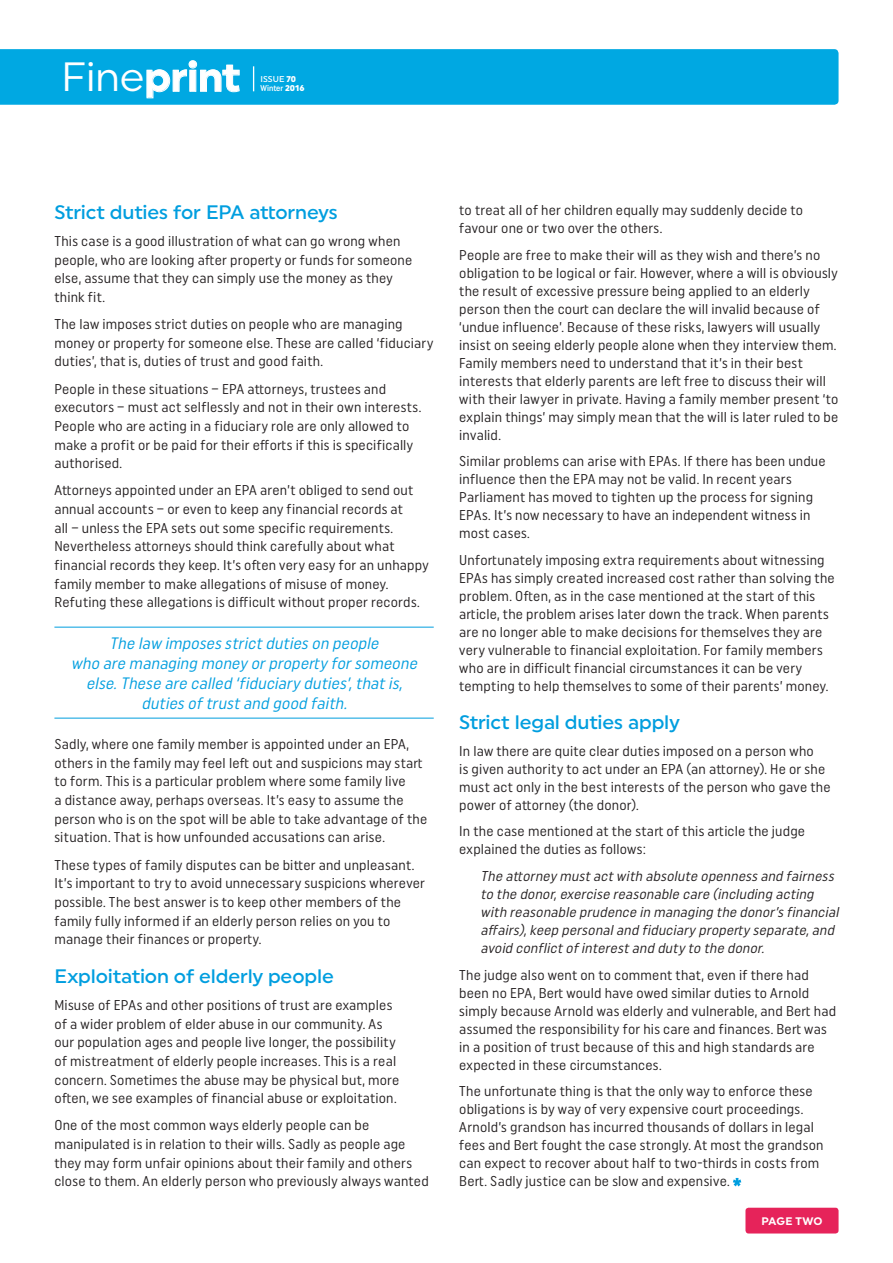
<style>
.page{position:relative;width:893px;height:1263px;background:#fff}
.page>*{position:absolute;margin:0;border:0;box-sizing:border-box;transform-origin:0 0}
.t1{font:700 40.8px "Uniform";letter-spacing:-.01em;color:#fff}
.head_2{font:500 19.5px "Uniform";letter-spacing:-.005em;color:#009edf}
.Pull_quote{font:italic 16.5px/20.1px "Uniform Condensed";color:#009edf;text-align:center}
.body_text{font:14.25px/18px "Uniform Condensed";letter-spacing:.015em;color:#231f20}
.body_text-2{font:italic 14.25px/18px "Uniform Condensed";color:#231f20}
.body_text-3{font:700 10.95px "Uniform";letter-spacing:.005em;color:#fff}
.t2{font:500 8.4px "Uniform Condensed";color:#fff}
.t3{font:500 8.4px "Uniform";color:#fff}
.s1{font-weight:400}
.s2{font-weight:900}
.s3{font-family:"Uniform";font-weight:900}
</style>
<div class="page">
<div style="left:745px;top:1208px;width:93px;height:25px;background:#e6235a;border-radius:3px"></div>
<hr style="left:54px;top:627px;width:380px;height:1px;background:#009edf">
<hr style="left:54px;top:718px;width:380px;height:1px;background:#009edf">
<svg style="left:733px;top:1178px;width:8px;height:8px"></svg>
<div style="left:0;top:49px;width:838px;height:56px;background:#00a8e2"></div>
<svg style="left:146px;top:60px;width:94px;height:43px;background:#1fb2e5"></svg>
<svg style="left:253px;top:66px;width:1px;height:25px"></svg>
<p class="t1" style="left:61px;top:53px;width:181px"><span class="s1">Fine</span>print</p>
<p class="t3" style="left:261px;top:74px;width:37px">ISSUE <span class="s2">70</span></p>
<p class="t2" style="left:261px;top:83px;width:46px">Winter <span class="s3">2016</span></p>
<p class="head_2" style="left:54px;top:200px;width:285px">Strict duties for EPA attorneys</p>
<p class="body_text" style="left:54px;top:231px;width:359px;line-height:18.6px">This case is a good illustration of what can go wrong when people, who are looking after property or funds for someone else, assume that they can simply use the money as they think fit.</p>
<p class="body_text" style="left:54px;top:315px;width:380px;line-height:18.6px">The law imposes strict duties on people who are managing money or property for someone else. These are called ‘fiduciary duties’, that is, duties of trust and good faith.</p>
<p class="body_text" style="left:54px;top:379px;width:368px;line-height:18.6px">People in these situations – EPA attorneys, trustees and executors – must act selflessly and not in their own interests.<br>People who are acting in a fiduciary role are only allowed to make a profit or be paid for their efforts if this is specifically authorised.</p>
<p class="body_text" style="left:54px;top:481px;width:376px;line-height:18.6px">Attorneys appointed under an EPA aren’t obliged to send out annual accounts – or even to keep any financial records at<br>all – unless the EPA sets out some specific requirements.<br>Nevertheless attorneys should think carefully about what financial records they keep. It’s often very easy for an unhappy family member to make allegations of misuse of money.<br>Refuting these allegations is difficult without proper records.</p>
<p class="Pull_quote" style="left:71px;top:633px;width:351px">The law imposesstrictdutieson people<br>who are managing money orproperty forsomeone else.These are called ‘fiduciary duties’,thatis, dutiesoftrustand good faith.</p>
<p class="body_text" style="left:54px;top:735px;width:374px;line-height:18.6px">Sadly, where one family member is appointed under an EPA, others in the family may feel left out and suspicions may start to form. This is a particular problem where some family live<br>a distance away, perhaps overseas. It’s easy to assume the person who is on the spot will be able to take advantage of the situation. That is how unfounded accusations can arise.</p>
<p class="body_text" style="left:54px;top:855px;width:372px;line-height:18.6px">These types of family disputes can be bitter and unpleasant.<br>It’s important to try to avoid unnecessary suspicions wherever possible. The best answer is to keep other members of the family fully informed if an elderly person relies on you to manage their finances or property.</p>
<p class="head_2" style="left:54px;top:964px;width:281px">Exploitation of elderly people</p>
<p class="body_text" style="left:54px;top:995px;width:346px;line-height:18.6px">Misuse of EPAs and other positions of trust are examples of a wider problem of elder abuse in our community. As our population ages and people live longer, the possibility of mistreatment of elderly people increases. This is a real concern. Sometimes the abuse may be physical but, more often, we see examples of financial abuse or exploitation.</p>
<p class="body_text" style="left:54px;top:1116px;width:376px;line-height:18.6px">One of the most common ways elderly people can be manipulated is in relation to their wills. Sadly as people age they may form unfair opinions about their family and others close to them. An elderly person who previously always wanted</p>
<p class="body_text" style="left:459px;top:201px;width:345px">to treat all of her children equally may suddenly decide to favour one or two over the others.</p>
<p class="body_text" style="left:459px;top:245px;width:381px">People are free to make their will as they wish and there’s no obligation to be logical or fair. However, where a will is obviously the result of excessive pressure being applied to an elderly person then the court can declare the will invalid because of ‘undue influence’. Because of these risks, lawyers will usually insist on seeing elderly people alone when they interview them.<br>Family members need to understand that it’s in their best interests that elderly parents are left free to discuss their will with their lawyer in private. Having a family member present ‘to explain things’ may simply mean that the will is later ruled to be invalid.</p>
<p class="body_text" style="left:459px;top:452px;width:368px">Similar problems can arise with EPAs. If there has been undue influence then the EPA may not be valid. In recent years Parliament has moved to tighten up the process for signing EPAs. It’s now necessary to have an independent witness in most cases.</p>
<p class="body_text" style="left:459px;top:551px;width:377px">Unfortunately imposing extra requirements about witnessing EPAs has simply created increased cost rather than solving the problem. Often, as in the case mentioned at the start of this article, the problem arises later down the track. When parents are no longer able to make decisions for themselves they are very vulnerable to financial exploitation. For family members who are in difficult financial circumstances it can be very tempting to help themselves to some of their parents’ money.</p>
<p class="head_2" style="left:459px;top:711px;width:222px">Strict legal duties apply</p>
<p class="body_text" style="left:459px;top:741px;width:373px">In law there are quite clear duties imposed on a person who<br>is given authority to act under an EPA (an attorney). He or she must act only in the best interests of the person who gave the power of attorney (the donor).</p>
<p class="body_text" style="left:459px;top:822px;width:347px">In the case mentioned at the start of this article the judge explained the duties as follows:</p>
<p class="body_text-2" style="left:480px;top:867px;width:363px">The attorney mustactwith absolute opennessand fairness to the donor,exercise reasonable care (including acting with reasonable prudence in managing the donor’sfinancial affairs),keep personaland fiduciary property separate,and avoid conflictofinterestand duty to the donor.</p>
<p class="body_text" style="left:459px;top:965px;width:378px">The judge also went on to comment that, even if there had been no EPA, Bert would have owed similar duties to Arnold simply because Arnold was elderly and vulnerable, and Bert had assumed the responsibility for his care and finances. Bert was in a position of trust because of this and high standards are expected in these circumstances.</p>
<p class="body_text" style="left:459px;top:1082px;width:366px">The unfortunate thing is that the only way to enforce these obligations is by way of very expensive court proceedings.<br>Arnold’s grandson has incurred thousands of dollars in legal fees and Bert fought the case strongly. At most the grandson can expect to recover about half to two-thirds in costs from Bert. Sadly justice can be slow and expensive.</p>
<p class="body_text-3" style="left:761px;top:1214px;width:63px">PAGE TWO</p>
</div>
